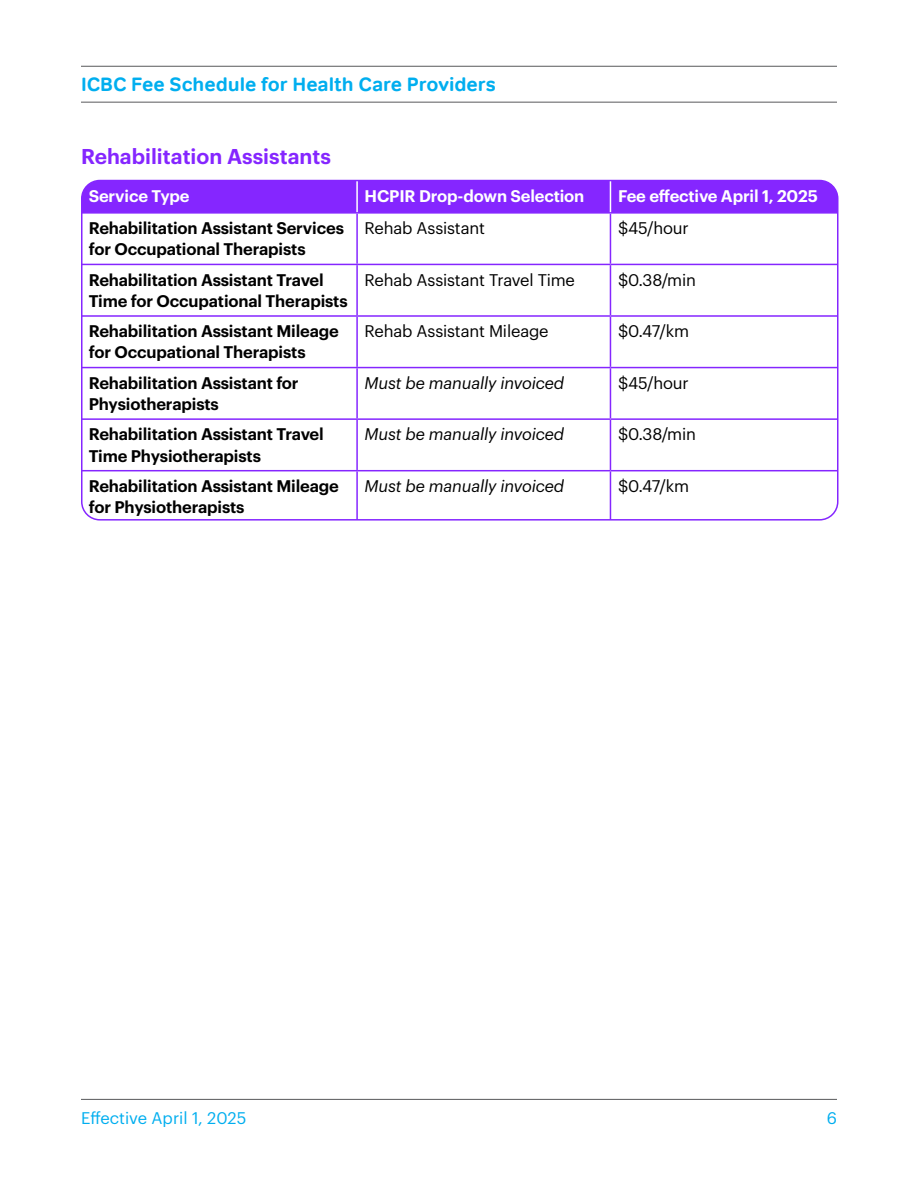
<style>
.page{position:relative;width:918px;height:1188px;background:#fff}
.page>*{position:absolute;margin:0;border:0;box-sizing:border-box;transform-origin:0 0}
.t1{font:600 21px "Graphik";color:#8526ff}
.t2{font:700 19.5px "Tondo";color:#00aeef}
.t3{font:600 16.5px/21px "Graphik";letter-spacing:-.01em;color:#000}
.t4{font:16.5px "Graphik";letter-spacing:-.01em;color:#000}
.t5{font:italic 16.5px "Graphik";letter-spacing:-.01em;color:#000}
.t6{font:600 16.5px "Graphik";letter-spacing:-.01em;color:#fff}
.t7{font:16.5px "Graphik";color:#00aeef}
</style>
<div class="page">
<hr style="left:81px;top:102px;width:756px;height:1px;background:#58595b">
<hr style="left:81px;top:66px;width:756px;height:1px;background:#58595b">
<hr style="left:81px;top:1099px;width:756px;height:1px;background:#58595b">
<div style="left:82px;top:182px;width:756px;height:30px;background:#8526ff"></div>
<hr style="left:82px;top:212px;width:275px;height:2px;background:#8526ff">
<hr style="left:357px;top:212px;width:253px;height:2px;background:#8526ff">
<hr style="left:356px;top:214px;width:2px;height:50px;background:#8526ff">
<hr style="left:610px;top:212px;width:228px;height:2px;background:#8526ff">
<hr style="left:82px;top:264px;width:275px;height:1px;background:#8526ff">
<hr style="left:357px;top:264px;width:253px;height:1px;background:#8526ff">
<hr style="left:356px;top:265px;width:2px;height:50px;background:#8526ff">
<hr style="left:610px;top:264px;width:228px;height:1px;background:#8526ff">
<hr style="left:82px;top:315px;width:275px;height:2px;background:#8526ff">
<hr style="left:357px;top:315px;width:253px;height:2px;background:#8526ff">
<hr style="left:356px;top:317px;width:2px;height:50px;background:#8526ff">
<hr style="left:610px;top:315px;width:228px;height:2px;background:#8526ff">
<hr style="left:82px;top:367px;width:275px;height:1px;background:#8526ff">
<hr style="left:357px;top:367px;width:253px;height:1px;background:#8526ff">
<hr style="left:356px;top:368px;width:2px;height:50px;background:#8526ff">
<hr style="left:610px;top:367px;width:228px;height:1px;background:#8526ff">
<hr style="left:82px;top:418px;width:275px;height:2px;background:#8526ff">
<hr style="left:357px;top:418px;width:253px;height:2px;background:#8526ff">
<hr style="left:356px;top:420px;width:2px;height:50px;background:#8526ff">
<hr style="left:610px;top:418px;width:228px;height:2px;background:#8526ff">
<hr style="left:82px;top:470px;width:275px;height:1px;background:#8526ff">
<hr style="left:357px;top:470px;width:253px;height:1px;background:#8526ff">
<hr style="left:356px;top:471px;width:2px;height:49px;background:#8526ff">
<hr style="left:610px;top:470px;width:228px;height:1px;background:#8526ff">
<hr style="left:82px;top:181px;width:275px;height:1px;background:#8526ff">
<hr style="left:610px;top:181px;width:228px;height:1px;background:#8526ff">
<hr style="left:610px;top:214px;width:1px;height:50px;background:#8526ff">
<hr style="left:610px;top:265px;width:1px;height:50px;background:#8526ff">
<hr style="left:610px;top:317px;width:1px;height:50px;background:#8526ff">
<hr style="left:610px;top:368px;width:1px;height:50px;background:#8526ff">
<hr style="left:610px;top:420px;width:1px;height:50px;background:#8526ff">
<hr style="left:610px;top:471px;width:1px;height:49px;background:#8526ff">
<hr style="left:356px;top:181px;width:2px;height:31px;background:#fff">
<hr style="left:610px;top:181px;width:1px;height:31px;background:#fff">
<div style="left:81px;top:180px;width:757px;height:341px;border:2px solid #8526ff;border-radius:18px"></div>
<p class="t2" style="left:81px;top:72px;width:417px">ICBC Fee Schedule for Health Care Providers</p>
<p class="t1" style="left:81px;top:140px;width:252px">Rehabilitation Assistants</p>
<p class="t6" style="left:89px;top:183px;width:102px">Service Type</p>
<p class="t6" style="left:365px;top:183px;width:221px">HCPIR Drop-down Selection</p>
<p class="t6" style="left:618px;top:183px;width:201px">Fee effective April 1, 2025</p>
<p class="t3" style="left:89px;top:216px;width:257px">Rehabilitation Assistant Services for Occupational Therapists</p>
<p class="t4" style="left:365px;top:216px;width:122px">Rehab Assistant</p>
<p class="t4" style="left:618px;top:216px;width:72px">$45/hour</p>
<p class="t3" style="left:89px;top:268px;width:260px">Rehabilitation Assistant Travel<br>Time for Occupational Therapists</p>
<p class="t4" style="left:365px;top:267px;width:212px">Rehab Assistant Travel Time</p>
<p class="t4" style="left:618px;top:267px;width:79px">$0.38/min</p>
<p class="t3" style="left:89px;top:319px;width:252px">Rehabilitation Assistant Mileage for Occupational Therapists</p>
<p class="t4" style="left:365px;top:319px;width:186px">Rehab Assistant Mileage</p>
<p class="t4" style="left:618px;top:319px;width:73px">$0.47/km</p>
<p class="t3" style="left:89px;top:371px;width:211px">Rehabilitation Assistant for<br>Physiotherapists</p>
<p class="t5" style="left:365px;top:371px;width:201px">Must be manually invoiced</p>
<p class="t4" style="left:618px;top:371px;width:72px">$45/hour</p>
<p class="t3" style="left:89px;top:423px;width:237px">Rehabilitation Assistant Travel<br>Time Physiotherapists</p>
<p class="t5" style="left:365px;top:422px;width:201px">Must be manually invoiced</p>
<p class="t4" style="left:618px;top:422px;width:79px">$0.38/min</p>
<p class="t3" style="left:89px;top:474px;width:252px">Rehabilitation Assistant Mileage for Physiotherapists</p>
<p class="t5" style="left:365px;top:474px;width:201px">Must be manually invoiced</p>
<p class="t4" style="left:618px;top:474px;width:73px">$0.47/km</p>
<p class="t7" style="left:81px;top:1105px;width:167px">Effective April 1, 2025</p>
<p class="t7" style="left:827px;top:1105px;width:12px">6</p>
</div>
